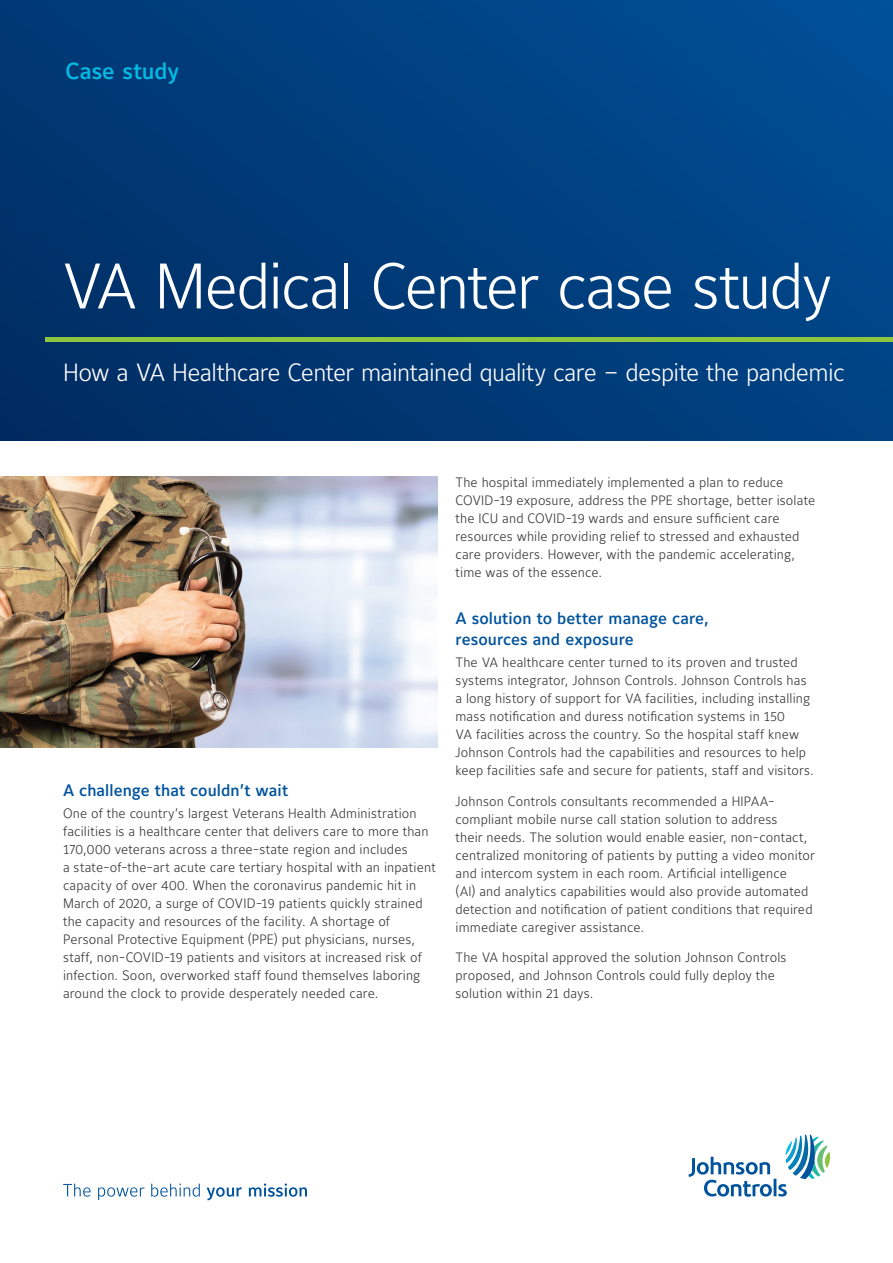
<style>
.page{position:relative;width:893px;height:1263px;background:#fff}
.page>*{position:absolute;margin:0;border:0;box-sizing:border-box;transform-origin:0 0}
.t1{font:300 63.6px "Maurea Jci Lf ML";letter-spacing:-.03em;color:#fff}
.t2{font:300 24.75px "Maurea Jci Lf ML";letter-spacing:-.025em;color:#fff}
.t3{font:500 22.95px "Maurea Jci Lf ML";color:#02bce5}
.Subhead{font:500 16.5px/21px "Maurea Jci Lf ML";letter-spacing:.005em;color:#01539e}
.body_copy{font:300 13.5px/18px "Maurea Jci Lf ML";letter-spacing:.01em;color:#363536}
</style>
<div class="page">
<img style="left:0;top:476px;width:437px;height:271px">
<svg style="left:688px;top:1134px;width:142px;height:63px"></svg>
<svg style="left:63px;top:1184px;width:28px;height:13px"></svg>
<svg style="left:98px;top:1187px;width:47px;height:13px"></svg>
<svg style="left:151px;top:1184px;width:49px;height:13px"></svg>
<svg style="left:207px;top:1187px;width:35px;height:13px"></svg>
<svg style="left:249px;top:1184px;width:58px;height:13px"></svg>
<div style="left:0;top:0;width:893px;height:440px;background:linear-gradient(to right,#00316a,#00498e)"></div>
<div style="left:45px;top:337px;width:848px;height:5px;background:#8bc63e"></div>
<p class="t3" style="left:66px;top:57px;width:115px">Case study</p>
<p class="t1" style="left:62px;top:247px;width:771px">VA Medical Center case study</p>
<p class="t2" style="left:63px;top:357px;width:783px">How a VA Healthcare Center maintained quality care – despite the pandemic</p>
<p class="Subhead" style="left:63px;top:779px;width:227px">A challenge that couldn’t wait</p>
<p class="body_copy" style="left:63px;top:804px;width:374px">One of the country’s largest Veterans Health Administration facilities is a healthcare center that delivers care to more than 170,000 veterans across a three-state region and includes<br>a state-of-the-art acute care tertiary hospital with an inpatient capacity of over 400. When the coronavirus pandemic hit in March of 2020, a surge of COVID-19 patients quickly strained the capacity and resources of the facility. A shortage of Personal Protective Equipment (PPE) put physicians, nurses, staff, non-COVID-19 patients and visitors at increased risk of infection. Soon, overworked staff found themselves laboring around the clock to provide desperately needed care.</p>
<p class="body_copy" style="left:455px;top:473px;width:361px">The hospital immediately implemented a plan to reduce COVID-19 exposure, address the PPE shortage, better isolate the ICU and COVID-19 wards and ensure sufficient care resources while providing relief to stressed and exhausted care providers. However, with the pandemic accelerating, time was of the essence.</p>
<p class="Subhead" style="left:455px;top:607px;width:255px">A solution to better manage care, resources and exposure</p>
<p class="body_copy" style="left:455px;top:653px;width:360px">The VA healthcare center turned to its proven and trusted systems integrator, Johnson Controls. Johnson Controls has a long history of support for VA facilities, including installing mass notification and duress notification systems in 150<br>VA facilities across the country. So the hospital staff knew Johnson Controls had the capabilities and resources to help keep facilities safe and secure for patients, staff and visitors.</p>
<p class="body_copy" style="left:455px;top:792px;width:361px">Johnson Controls consultants recommended a HIPAA&shy;compliant mobile nurse call station solution to address<br>their needs. The solution would enable easier, non-contact, centralized monitoring of patients by putting a video monitor and intercom system in each room. Artificial intelligence<br>(AI) and analytics capabilities would also provide automated detection and notification of patient conditions that required immediate caregiver assistance.</p>
<p class="body_copy" style="left:455px;top:948px;width:332px">The VA hospital approved the solution Johnson Controls proposed, and Johnson Controls could fully deploy the solution within 21 days.</p>
</div>
